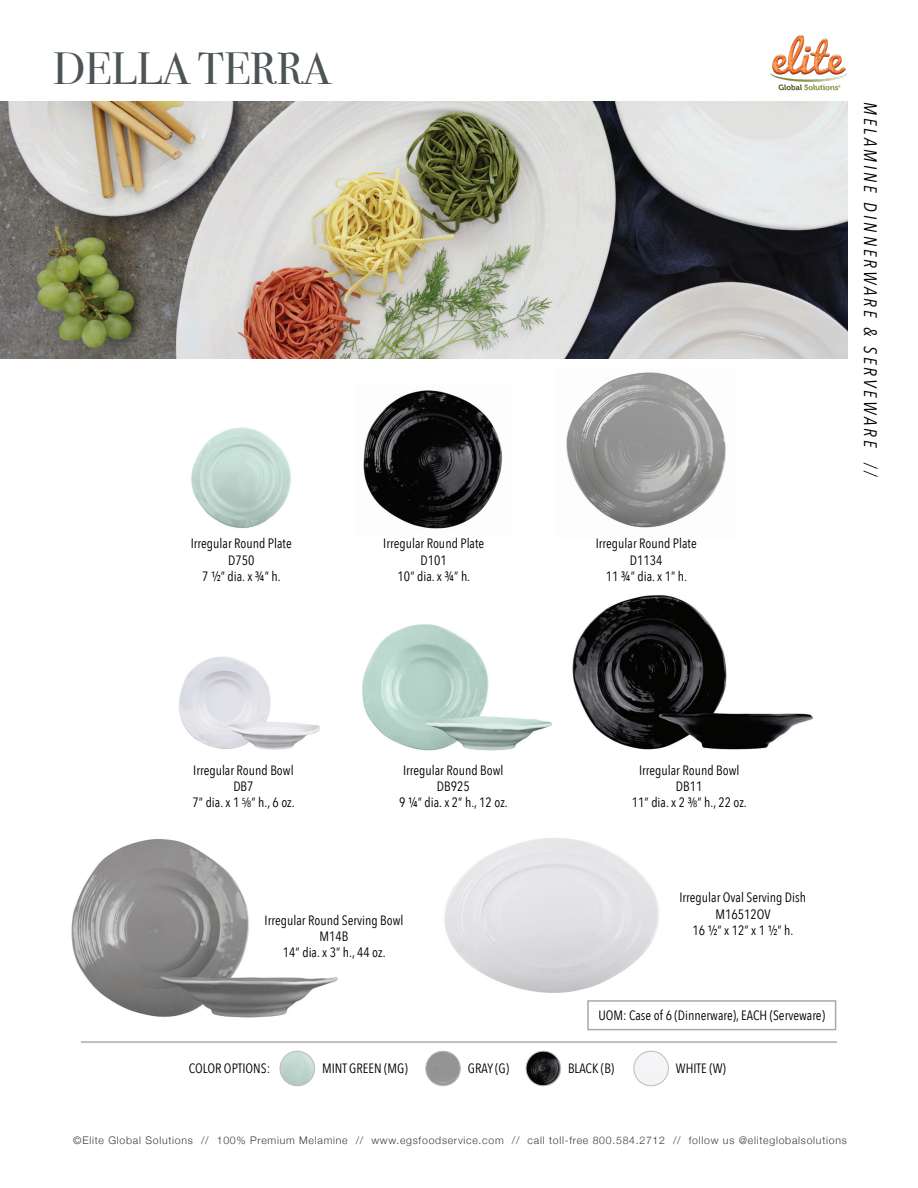
<style>
.page{position:relative;width:918px;height:1188px;background:#fff}
.page>*{position:absolute;margin:0;border:0;box-sizing:border-box;transform-origin:0 0}
.t1{font:45px "Bodoni Svty Two ITCTT";color:#4d5457}
.t2{font:italic 18px "Avenir Next Condensed";letter-spacing:.17em;color:#000001}
.t3{font:13.5px "Avenir Next Condensed";color:#000001}
.t4{font:300 10.5px "Helvetica Neue";letter-spacing:.07em;color:#353d3f}
.s1{font-size:9px}
</style>
<div class="page">
<img style="left:0;top:102px;width:848px;height:257px">
<svg style="left:80px;top:1041px;width:758px;height:2px;background:#c0bfbf"></svg>
<div style="left:587px;top:1000px;width:249px;height:30px;border:2px solid #aaa9aa"></div>
<img style="left:191px;top:427px;width:100px;height:101px">
<img style="left:363px;top:390px;width:139px;height:139px">
<img style="left:566px;top:372px;width:160px;height:156px">
<img style="left:179px;top:656px;width:141px;height:94px">
<img style="left:362px;top:624px;width:190px;height:127px">
<img style="left:572px;top:595px;width:240px;height:155px">
<img style="left:71px;top:839px;width:267px;height:179px">
<img style="left:444px;top:838px;width:215px;height:155px">
<img style="left:280px;top:1051px;width:35px;height:35px;border-radius:17px">
<div style="left:280px;top:1051px;width:35px;height:35px;border:1px solid #bcbbbb;border-radius:50%"></div>
<img style="left:426px;top:1051px;width:34px;height:35px;border-radius:17px">
<div style="left:426px;top:1051px;width:35px;height:35px;border:1px solid #bcbbbb;border-radius:50%"></div>
<img style="left:526px;top:1051px;width:35px;height:35px;border-radius:17px">
<div style="left:526px;top:1051px;width:35px;height:35px;border:1px solid #bcbbbb;border-radius:50%"></div>
<img style="left:634px;top:1051px;width:34px;height:35px;border-radius:17px">
<div style="left:634px;top:1051px;width:35px;height:35px;border:1px solid #bcbbbb;border-radius:50%"></div>
<img style="left:762px;top:35px;width:86px;height:73px">
<p class="t1" style="left:53px;top:32px;width:279px">DELLA TERRA</p>
<p class="t3" style="left:191px;top:532px;width:102px">Irregular Round Plate</p>
<p class="t3" style="left:228px;top:548px;width:28px">D750</p>
<p class="t3" style="left:202px;top:565px;width:80px">7 1/2” dia. x 3/4” h.</p>
<p class="t3" style="left:383px;top:532px;width:102px">Irregular Round Plate</p>
<p class="t3" style="left:421px;top:548px;width:28px">D101</p>
<p class="t3" style="left:398px;top:565px;width:74px">10” dia. x 3/4” h.</p>
<p class="t3" style="left:596px;top:532px;width:102px">Irregular Round Plate</p>
<p class="t3" style="left:630px;top:548px;width:34px">D1134</p>
<p class="t3" style="left:606px;top:565px;width:83px">11 3/4” dia. x 1” h.</p>
<p class="t2" style="left:881px;top:102px;width:377px;rotate:90deg">MELAMINE DINNERWARE &amp; SERVEWARE //</p>
<p class="t3" style="left:193px;top:759px;width:102px">Irregular Round Bowl</p>
<p class="t3" style="left:233px;top:775px;width:22px">DB7</p>
<p class="t3" style="left:193px;top:791px;width:104px">7” dia. x 1 <sup>5</sup>/<span class="s1">8</span>” h., 6 oz.</p>
<p class="t3" style="left:403px;top:759px;width:102px">Irregular Round Bowl</p>
<p class="t3" style="left:437px;top:775px;width:34px">DB925</p>
<p class="t3" style="left:399px;top:791px;width:110px">9 1/4” dia. x 2” h., 12 oz.</p>
<p class="t3" style="left:265px;top:909px;width:140px">Irregular Round Serving Bowl</p>
<p class="t3" style="left:320px;top:925px;width:30px">M14B</p>
<p class="t3" style="left:283px;top:941px;width:104px">14” dia. x 3” h., 44 oz.</p>
<p class="t3" style="left:639px;top:759px;width:102px">Irregular Round Bowl</p>
<p class="t3" style="left:676px;top:775px;width:28px">DB11</p>
<p class="t3" style="left:632px;top:791px;width:116px">11” dia. x 2 3/<span class="s1">8</span>” h., 22 oz.</p>
<p class="t3" style="left:679px;top:886px;width:128px">Irregular Oval Serving Dish</p>
<p class="t3" style="left:715px;top:902px;width:57px">M16512OV</p>
<p class="t3" style="left:692px;top:919px;width:103px">16 1/2” x 12” x 1 1/2” h.</p>
<p class="t3" style="left:598px;top:1004px;width:228px">UOM: Case of 6 (Dinnerware), EACH (Serveware)</p>
<p class="t3" style="left:189px;top:1057px;width:83px">COLOR OPTIONS:</p>
<p class="t3" style="left:322px;top:1057px;width:87px">MINT GREEN (MG)</p>
<p class="t3" style="left:468px;top:1057px;width:43px">GRAY (G)</p>
<p class="t3" style="left:568px;top:1057px;width:48px">BLACK (B)</p>
<p class="t3" style="left:676px;top:1057px;width:52px">WHITE (W)</p>
<p class="t4" style="left:73px;top:1132px;width:775px">©Elite Global Solutions // 100% Premium Melamine // www.egsfoodservice.com // call toll-free 800.584.2712 // follow us @eliteglobalsolutions</p>
</div>
